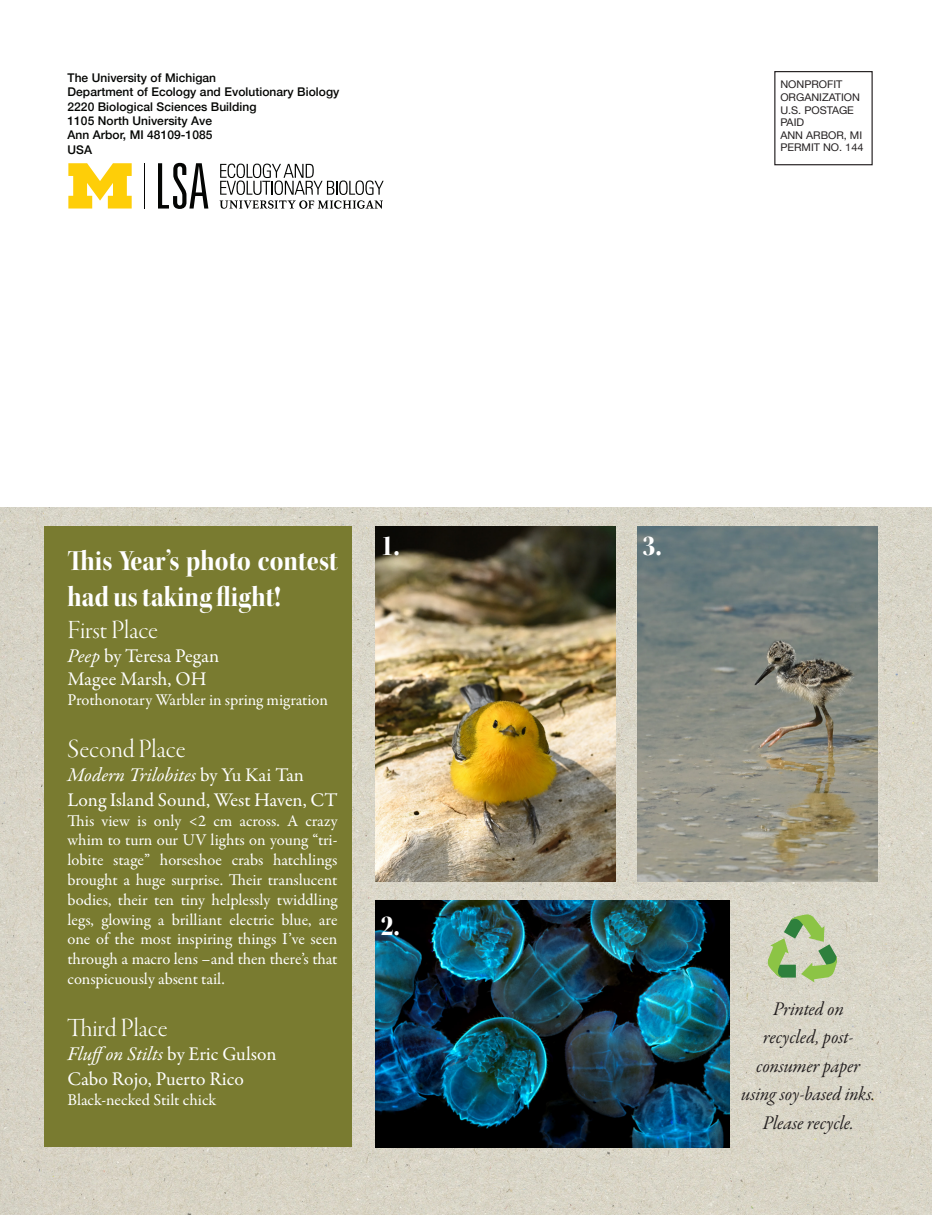
<style>
.page{position:relative;width:945px;height:1215px;background:#fff}
.page>*{position:absolute;margin:0;border:0;box-sizing:border-box;transform-origin:0 0}
.t1{font:30px/36px "Kepler Std Bold Scn Disp";letter-spacing:.005em;color:#fff}
.Paragraph_Style_1{font:27px "Garamond Premr Pro Lt Disp";color:#fff}
.t2{font:19.5px "Garamond Premr Pro";color:#fff}
.t3{font:19.5px/28.5px "Garamond Premr Pro It Subh";color:#231f20;text-align:center}
.t4{font:italic 19.5px "Garamond Premr Pro";letter-spacing:-.005em;color:#fff}
.t5{font:16.5px/19.8px "Garamond Premr Pro";color:#fff;text-align:justify}
.t6{font:500 12px "Helvetica Neue";letter-spacing:.005em;color:#040503}
.t7{font:10.5px/12.6px "Helvetica Neue";color:#231f20}
.s1{font-style:italic}
.s2{font-style:normal}
</style>
<div class="page">
<img style="left:0;top:507px;width:932px;height:708px">
<svg style="left:68px;top:163px;width:64px;height:46px"></svg>
<hr style="left:144px;top:163px;width:1px;height:46px;background:#040503">
<svg style="left:158px;top:163px;width:50px;height:46px"></svg>
<svg style="left:220px;top:164px;width:164px;height:45px"></svg>
<div style="left:774px;top:71px;width:99px;height:94px;border:1px solid #231f20"></div>
<div style="left:44px;top:526px;width:308px;height:622px;background:#797b30"></div>
<img style="left:375px;top:526px;width:241px;height:355px">
<img style="left:637px;top:526px;width:241px;height:355px">
<img style="left:375px;top:901px;width:355px;height:247px">
<svg style="left:767px;top:914px;width:73px;height:68px;background:#afc595"></svg>
<p class="t6" style="left:68px;top:68px;width:150px">The University of Michigan</p>
<p class="t6" style="left:68px;top:82px;width:273px">Department of Ecology and Evolutionary Biology</p>
<p class="t6" style="left:68px;top:97px;width:191px">2220 Biological Sciences Building</p>
<p class="t6" style="left:68px;top:111px;width:146px">1105 North University Ave</p>
<p class="t6" style="left:68px;top:125px;width:147px">Ann Arbor, MI 48109-1085</p>
<p class="t6" style="left:68px;top:140px;width:26px">USA</p>
<p class="t1" style="left:68px;top:543px;width:272px">This Year’s photo contest had us taking flight!</p>
<p class="Paragraph_Style_1" style="left:68px;top:615px;width:92px">First Place</p>
<p class="t2" style="left:68px;top:644px;width:153px"><span class="s1">Peep</span> by Teresa Pegan</p>
<p class="t2" style="left:68px;top:667px;width:141px">Magee Marsh, OH</p>
<p class="t5" style="left:68px;top:690px;width:262px">Prothonotary Warbler in spring migration</p>
<p class="Paragraph_Style_1" style="left:68px;top:734px;width:120px">Second Place</p>
<p class="t4" style="left:68px;top:762px;width:238px">Modern Trilobites <span class="s2">by Yu Kai Tan</span></p>
<p class="t2" style="left:68px;top:788px;width:272px">Long Island Sound, West Haven, CT</p>
<p class="t5" style="left:68px;top:811px;width:272px">This view is only &lt;2 cm across. A crazy whim to turn our UV lights on young “tri&shy;lobite stage” horseshoe crabs hatchlings brought a huge surprise. Their translucent bodies, their ten tiny helplessly twiddling legs, glowing a brilliant electric blue, are one of the most inspiring things I’ve seen through a macro lens –and then there’s that conspicuously absent tail.</p>
<p class="Paragraph_Style_1" style="left:68px;top:1013px;width:102px">Third Place</p>
<p class="t4" style="left:68px;top:1041px;width:211px">Fluffon Stilts <span class="s2">by Eric Gulson</span></p>
<p class="t2" style="left:68px;top:1067px;width:178px">Cabo Rojo, Puerto Rico</p>
<p class="t5" style="left:68px;top:1090px;width:150px">Black-necked Stilt chick</p>
<p class="t1" style="left:381px;top:528px;width:21px">1.</p>
<p class="t1" style="left:381px;top:908px;width:21px">2.</p>
<p class="t7" style="left:780px;top:79px;width:85px">NONPROFIT<br>ORGANIZATION<br>U.S. POSTAGE<br>PAID<br>ANN ARBOR, MI<br>PERMIT NO. 144</p>
<p class="t1" style="left:643px;top:528px;width:21px">3.</p>
<p class="t3" style="left:741px;top:995px;width:136px">Printed on<br>recycled, post&shy;consumer paper using soy-based inks.<br>Please recycle.</p>
</div>
